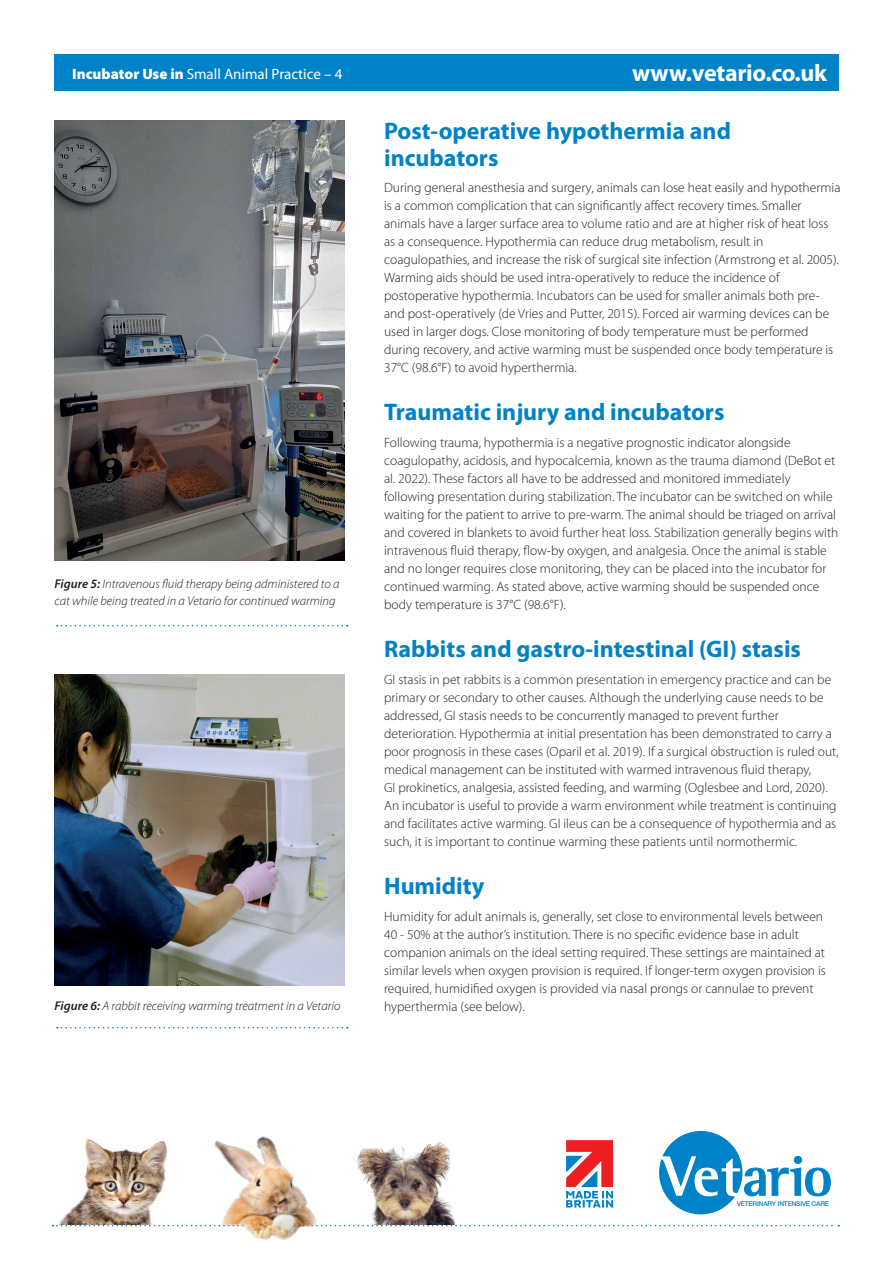
<style>
.page{position:relative;width:893px;height:1263px;background:#fff}
.page>*{position:absolute;margin:0;border:0;box-sizing:border-box;transform-origin:0 0}
.t1{font:700 24px/27px "Myriad Pro";color:#0082c8}
.t2{font:700 24px "Myriad Pro";letter-spacing:-.01em;color:#fff}
.t3{font:15px "Myriad Pro";color:#fff}
.t4{font:300 13.5px/18px "Myriad Pro";color:#231f20}
.t5{font:italic 300 12.75px/16.5px "Myriad Pro";color:#231f20}
.t6{font:500 6.6px "Helvetica Neue";letter-spacing:-.025em;color:#0082c8}
.s1{font-weight:900}
.s2{font-weight:600}
</style>
<div class="page">
<div style="left:54px;top:54px;width:785px;height:36px;background:#0082c8"></div>
<svg style="left:57px;top:625px;width:291px;height:1px"></svg>
<svg style="left:57px;top:1027px;width:291px;height:1px"></svg>
<img style="left:54px;top:121px;width:290px;height:439px">
<img style="left:54px;top:674px;width:290px;height:311px">
<img style="left:356px;top:1142px;width:101px;height:83px">
<svg style="left:659px;top:1131px;width:172px;height:83px"></svg>
<img style="left:52px;top:1139px;width:116px;height:86px">
<svg style="left:52px;top:1225px;width:787px;height:1px"></svg>
<img style="left:213px;top:1136px;width:106px;height:104px">
<svg style="left:566px;top:1140px;width:47px;height:67px"></svg>
<p class="t3" style="left:72px;top:66px;width:272px"><span class="s1">Incubator Use in</span> Small Animal Practice – 4</p>
<p class="t5" style="left:55px;top:576px;width:286px"><span class="s2">Figure 5:</span> Intravenous fluid therapy being administered to a cat while being treated in a Vetario for continued warming</p>
<p class="t5" style="left:55px;top:997px;width:287px"><span class="s2">Figure 6:</span> A rabbit receiving warming treatment in a Vetario</p>
<p class="t2" style="left:632px;top:60px;width:197px">www.vetario.co.uk</p>
<p class="t1" style="left:384px;top:117px;width:348px">Post-operative hypothermia and incubators</p>
<p class="t4" style="left:384px;top:179px;width:458px">During general anesthesia and surgery, animals can lose heat easily and hypothermia is a common complication that can significantly affect recovery times. Smaller animals have a larger surface area to volume ratio and are at higher risk of heat loss as a consequence. Hypothermia can reduce drug metabolism, result in coagulopathies, and increase the risk of surgical site infection (Armstrong et al. 2005).<br>Warming aids should be used intra-operatively to reduce the incidence of postoperative hypothermia. Incubators can be used for smaller animals both pre&shy;and post-operatively (de Vries and Putter, 2015). Forced air warming devices can be used in larger dogs. Close monitoring of body temperature must be performed during recovery, and active warming must be suspended once body temperature is 37°C (98.6°F) to avoid hyperthermia.</p>
<p class="t1" style="left:384px;top:399px;width:342px">Traumatic injury and incubators</p>
<p class="t4" style="left:384px;top:434px;width:456px">Following trauma, hypothermia is a negative prognostic indicator alongside coagulopathy, acidosis, and hypocalcemia, known as the trauma diamond (DeBot et al. 2022). These factors all have to be addressed and monitored immediately following presentation during stabilization. The incubator can be switched on while waiting for the patient to arrive to pre-warm. The animal should be triaged on arrival and covered in blankets to avoid further heat loss. Stabilization generally begins with intravenous fluid therapy, flow-by oxygen, and analgesia. Once the animal is stable and no longer requires close monitoring, they can be placed into the incubator for continued warming. As stated above, active warming should be suspended once body temperature is 37°C (98.6°F).</p>
<p class="t1" style="left:384px;top:636px;width:418px">Rabbits and gastro-intestinal (GI) stasis</p>
<p class="t4" style="left:384px;top:670px;width:456px">GI stasis in pet rabbits is a common presentation in emergency practice and can be primary or secondary to other causes. Although the underlying cause needs to be addressed, GI stasis needs to be concurrently managed to prevent further deterioration. Hypothermia at initial presentation has been demonstrated to carry a poor prognosis in these cases (Oparil et al. 2019). If a surgical obstruction is ruled out, medical management can be instituted with warmed intravenous fluid therapy,<br>GI prokinetics, analgesia, assisted feeding, and warming (Oglesbee and Lord, 2020).<br>An incubator is useful to provide a warm environment while treatment is continuing and facilitates active warming. GI ileus can be a consequence of hypothermia and as such, it is important to continue warming these patients until normothermic.</p>
<p class="t1" style="left:384px;top:873px;width:102px">Humidity</p>
<p class="t4" style="left:384px;top:907px;width:443px">Humidity for adult animals is, generally, set close to environmental levels between 40 - 50% at the author’s institution. There is no specific evidence base in adult companion animals on the ideal setting required. These settings are maintained at similar levels when oxygen provision is required. If longer-term oxygen provision is required, humidified oxygen is provided via nasal prongs or cannulae to prevent hyperthermia (see below).</p>
<p class="t6" style="left:737px;top:1200px;width:94px">VETERINARY INTENSIVE CARE</p>
</div>
